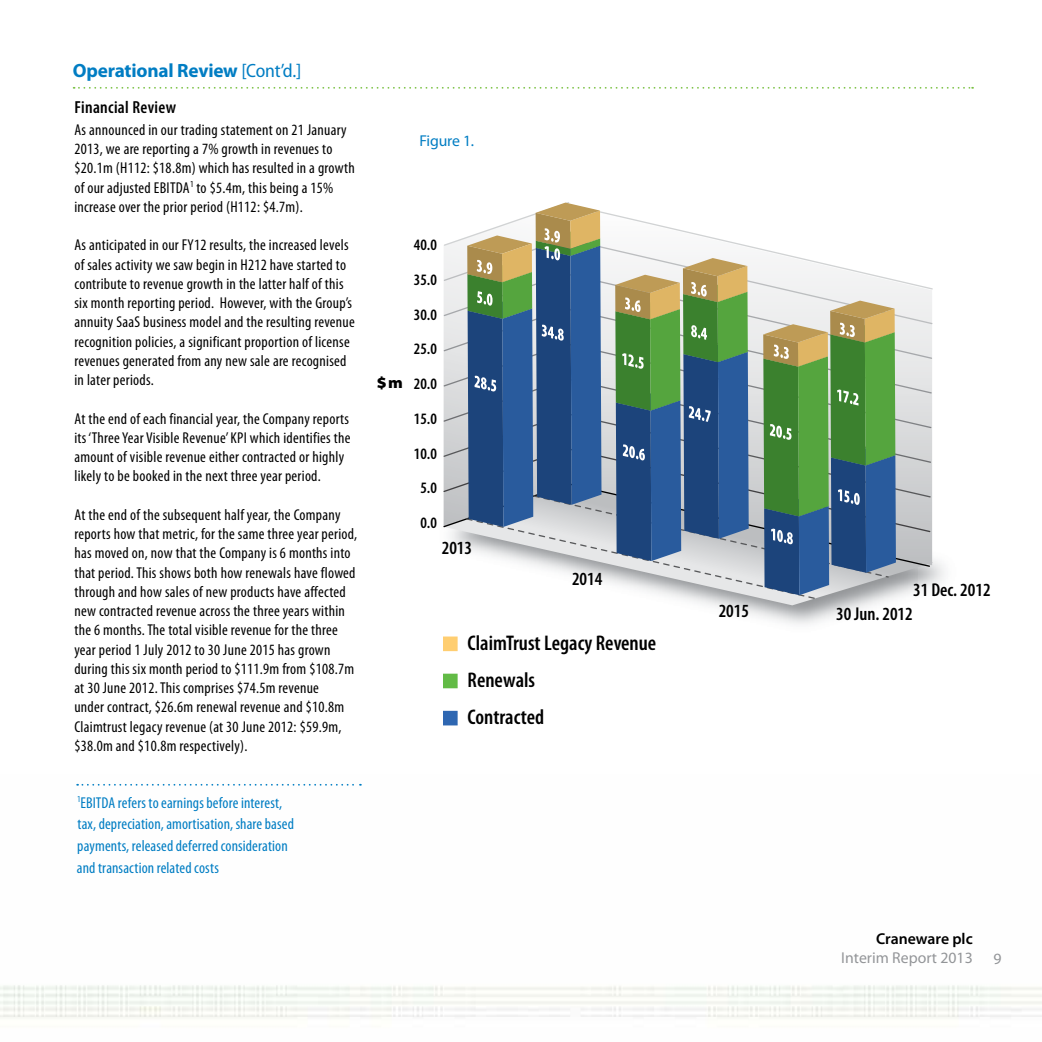
<style>
.page{position:relative;width:1042px;height:1042px;background:#fff}
.page>*{position:absolute;margin:0;border:0;box-sizing:border-box;transform-origin:0 0}
.t1{font:600 condensed 21.35px/36.9px "Myriad Pro";color:#000}
.t2{font:700 19.25px "Myriad Pro";letter-spacing:-.01em;color:#007dc3}
.t3{font:600 condensed 18.55px "Myriad Pro";color:#000}
.t4{font:600 condensed 17.5px "Myriad Pro";letter-spacing:.02em;color:#000}
.t5{font:600 condensed 15.92px "Myriad Pro";color:#000}
.t6{font:900 semi-expanded 15.92px "Myriad Pro";color:#000}
.t7{font:condensed 15.75px/19.2px "Myriad Pro";letter-spacing:.02em;color:#000}
.t8{font:condensed 15.75px/21.9px "Myriad Pro";letter-spacing:.01em;color:#007dc3}
.t9{font:15.75px "Myriad Pro";color:#939598}
.t10{font:600 15.75px "Myriad Pro";color:#000}
.t11{font:15.75px "Myriad Pro";letter-spacing:-.01em;color:#007dc3}
.s1{font-weight:400;font-stretch:semi-condensed}
</style>
<div class="page">
<img style="left:0;top:783px;width:1042px;height:235px">
<svg style="left:77px;top:784px;width:284px;height:1px"></svg>
<svg style="left:74px;top:87px;width:899px;height:2px"></svg>
<svg style="left:664px;top:599px;width:242px;height:6px"></svg>
<svg style="left:443px;top:636px;width:15px;height:15px"></svg>
<svg style="left:443px;top:674px;width:15px;height:14px"></svg>
<svg style="left:443px;top:711px;width:15px;height:14px"></svg>
<svg style="left:443px;top:202px;width:490px;height:397px"></svg>
<p class="t2" style="left:73px;top:58px;width:230px">Operational Review <span class="s1">[Cont’d.]</span></p>
<p class="t4" style="left:74px;top:97px;width:103px">Financial Review</p>
<p class="t7" style="left:74px;top:120px;width:282px">As announced in our trading statement on 21 January 2013, we are reporting a 7% growth in revenues to $20.1m (H112: $18.8m) which has resulted in a growth of our adjusted EBITDA<sup>1</sup> to $5.4m, this being a 15% increase over the prior period (H112: $4.7m).</p>
<p class="t7" style="left:74px;top:235px;width:282px">As anticipated in our FY12 results, the increased levels of sales activity we saw begin in H212 have started to contribute to revenue growth in the latter half of this six month reporting period. However, with the Group’s annuity SaaS business model and the resulting revenue recognition policies, a significant proportion of license revenues generated from any new sale are recognised in later periods.</p>
<p class="t7" style="left:74px;top:408px;width:278px">At the end of each financial year, the Company reports its ‘Three Year Visible Revenue’ KPI which identifies the amount of visible revenue either contracted or highly likely to be booked in the next three year period.</p>
<p class="t7" style="left:74px;top:505px;width:284px">At the end of the subsequent half year, the Company reports how that metric, for the same three year period, has moved on, now that the Company is 6 months into that period. This shows both how renewals have flowed through and how sales of new products have affected new contracted revenue across the three years within the 6 months. The total visible revenue for the three year period 1 July 2012 to 30 June 2015 has grown during this six month period to $111.9m from $108.7m at 30 June 2012. This comprises $74.5m revenue<br>under contract, $26.6m renewal revenue and $10.8m Claimtrust legacy revenue (at 30 June 2012: $59.9m, $38.0m and $10.8m respectively).</p>
<p class="t8" style="left:77px;top:791px;width:219px"><sup>1</sup>EBITDA refers to earnings before interest, tax, depreciation, amortisation, share based payments, released deferred consideration and transaction related costs</p>
<p class="t11" style="left:419px;top:131px;width:56px">Figure 1.</p>
<p class="t6" style="left:377px;top:372px;width:28px">$m</p>
<p class="t5" style="left:414px;top:236px;width:24px">40.0</p>
<p class="t5" style="left:414px;top:271px;width:24px">35.0</p>
<p class="t5" style="left:414px;top:306px;width:24px">30.0</p>
<p class="t5" style="left:414px;top:340px;width:24px">25.0</p>
<p class="t5" style="left:414px;top:375px;width:24px">20.0</p>
<p class="t5" style="left:414px;top:410px;width:24px">15.0</p>
<p class="t5" style="left:414px;top:445px;width:24px">10.0</p>
<p class="t5" style="left:420px;top:479px;width:18px">5.0</p>
<p class="t5" style="left:420px;top:514px;width:18px">0.0</p>
<p class="t3" style="left:442px;top:537px;width:32px">2013</p>
<p class="t3" style="left:572px;top:568px;width:32px">2014</p>
<h1 class="t1" style="left:467px;top:625px;width:190px">ClaimTrust Legacy Revenue<br>Renewals<br>Contracted</h1>
<p class="t3" style="left:719px;top:601px;width:32px">2015</p>
<p class="t3" style="left:913px;top:579px;width:79px">31 Dec. 2012</p>
<p class="t3" style="left:836px;top:603px;width:78px">30 Jun. 2012</p>
<p class="t10" style="left:876px;top:929px;width:98px">Craneware plc</p>
<p class="t9" style="left:841px;top:948px;width:133px">Interim Report 2013</p>
<p class="t9" style="left:993px;top:948px;width:10px">9</p>
</div>
